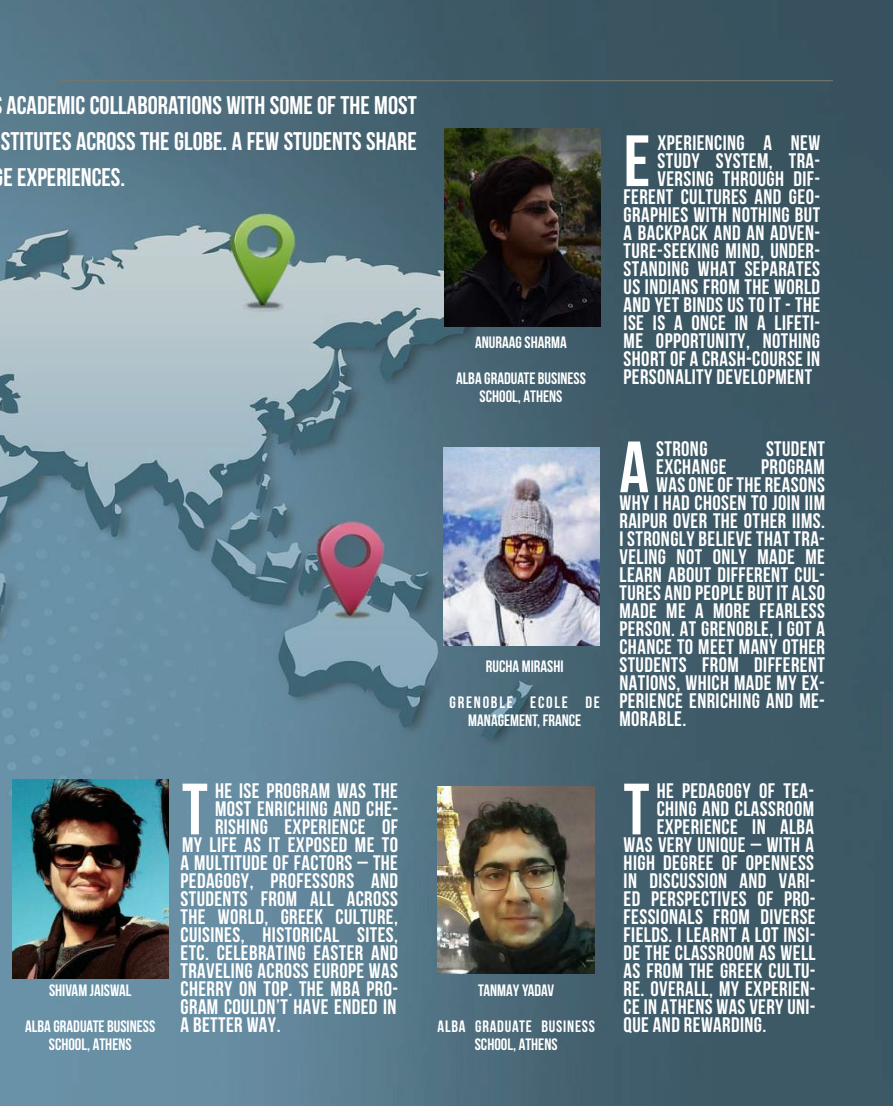
<style>
.page{position:relative;width:893px;height:1106px;background:#fff}
.page>*{position:absolute;margin:0;border:0;box-sizing:border-box;transform-origin:0 0}
.t1{font:72.45px "Bebas Neue";color:#fff}
.t2{font:700 25.5px/36px "Bebas Neue";color:#fff;text-align:justify}
.t3{font:21px "Bebas Neue";letter-spacing:.02em;color:#fff}
.t4{font:700 16.5px/36px "Bebas Neue";color:#fff;text-align:center}
.t5{font:700 16.5px/36px "Bebas Neue";letter-spacing:.05em;color:#fff;text-align:center}
.t6{font:700 16.5px/36px "Bebas Neue";letter-spacing:.105em;color:#fff;text-align:center}
</style>
<div class="page">
<img style="left:0;top:0;width:893px;height:1106px">
<img style="left:444px;top:129px;width:156px;height:198px">
<img style="left:444px;top:447px;width:155px;height:198px">
<img style="left:437px;top:786px;width:158px;height:187px">
<img style="left:13px;top:780px;width:156px;height:198px">
<hr style="left:60px;top:80px;width:773px;height:1px;background:#73776c">
<p class="t2" style="left:1px;top:87px;width:417px">ACADEMIC COLLABORATIONS WITH SOME OF THE MOST STITUTES ACROSS THE GLOBE. A FEW STUDENTS SHARE E EXPERIENCES.</p>
<p class="t4" style="left:456px;top:324px;width:131px">ANURAAG SHARMA<br>ALBA GRADUATE BUSINESS</p>
<p class="t4" style="left:480px;top:378px;width:84px">SCHOOL, ATHENS</p>
<p class="t6" style="left:450px;top:648px;width:152px">RUCHA MIRASHI<br>GRENOBLE ECOLE DE</p>
<p class="t4" style="left:468px;top:702px;width:114px">MANAGEMENT, FRANCE</p>
<h1 class="t1" style="left:624px;top:121px;width:28px">E</h1>
<p class="t3" style="left:657px;top:131px;width:164px">XPERIENCING A NEW</p>
<p class="t3" style="left:657px;top:149px;width:164px">STUDY SYSTEM, TRA-</p>
<p class="t3" style="left:657px;top:167px;width:164px">VERSING THROUGH DIF-</p>
<p class="t3" style="left:624px;top:185px;width:198px">FERENT CULTURES AND GEO-</p>
<p class="t3" style="left:624px;top:203px;width:198px">GRAPHIES WITH NOTHING BUT</p>
<p class="t3" style="left:624px;top:221px;width:198px">A BACKPACK AND AN ADVEN-</p>
<p class="t3" style="left:624px;top:239px;width:198px">TURE-SEEKING MIND, UNDER-</p>
<p class="t3" style="left:624px;top:257px;width:198px">STANDING WHAT SEPARATES</p>
<p class="t3" style="left:624px;top:275px;width:198px">US INDIANS FROM THE WORLD</p>
<p class="t3" style="left:624px;top:293px;width:198px">AND YET BINDS US TO IT - THE</p>
<p class="t3" style="left:624px;top:311px;width:198px">ISE IS A ONCE IN A LIFETI-</p>
<p class="t3" style="left:624px;top:329px;width:198px">ME OPPORTUNITY, NOTHING</p>
<p class="t3" style="left:624px;top:347px;width:198px">SHORT OF A CRASH-COURSE IN</p>
<p class="t3" style="left:624px;top:365px;width:190px">PERSONALITY DEVELOPMENT</p>
<h1 class="t1" style="left:619px;top:427px;width:31px">A</h1>
<p class="t3" style="left:656px;top:437px;width:53px">STRONG</p>
<p class="t3" style="left:766px;top:437px;width:60px">STUDENT</p>
<p class="t3" style="left:656px;top:455px;width:72px">EXCHANGE</p>
<p class="t3" style="left:761px;top:455px;width:65px">PROGRAM</p>
<p class="t3" style="left:656px;top:473px;width:170px">WAS ONE OF THE REASONS</p>
<p class="t3" style="left:619px;top:491px;width:207px">WHY I HAD CHOSEN TO JOIN IIM</p>
<p class="t3" style="left:619px;top:509px;width:207px">RAIPUR OVER THE OTHER IIMS.</p>
<p class="t3" style="left:619px;top:527px;width:207px">I STRONGLY BELIEVE THAT TRA-</p>
<p class="t3" style="left:619px;top:545px;width:207px">VELING NOT ONLY MADE ME</p>
<p class="t3" style="left:619px;top:563px;width:207px">LEARN ABOUT DIFFERENT CUL-</p>
<p class="t3" style="left:619px;top:581px;width:207px">TURES AND PEOPLE BUT IT ALSO</p>
<p class="t3" style="left:619px;top:599px;width:207px">MADE ME A MORE FEARLESS</p>
<p class="t3" style="left:619px;top:617px;width:207px">PERSON. AT GRENOBLE, I GOT A</p>
<p class="t3" style="left:619px;top:635px;width:207px">CHANCE TO MEET MANY OTHER</p>
<p class="t3" style="left:619px;top:653px;width:207px">STUDENTS FROM DIFFERENT</p>
<p class="t3" style="left:619px;top:671px;width:207px">NATIONS, WHICH MADE MY EX-</p>
<p class="t3" style="left:619px;top:689px;width:207px">PERIENCE ENRICHING AND ME-</p>
<p class="t3" style="left:619px;top:707px;width:68px">MORABLE.</p>
<p class="t4" style="left:25px;top:972px;width:131px">SHIVAM JAISWAL<br>ALBA GRADUATE BUSINESS</p>
<p class="t4" style="left:49px;top:1026px;width:84px">SCHOOL, ATHENS</p>
<h1 class="t1" style="left:182px;top:769px;width:27px">T</h1>
<p class="t3" style="left:215px;top:779px;width:184px">HE ISE PROGRAM WAS THE</p>
<p class="t3" style="left:215px;top:797px;width:184px">MOST ENRICHING AND CHE-</p>
<p class="t3" style="left:215px;top:815px;width:184px">RISHING EXPERIENCE OF</p>
<p class="t3" style="left:182px;top:833px;width:217px">MY LIFE AS IT EXPOSED ME TO</p>
<p class="t3" style="left:181px;top:851px;width:219px">A MULTITUDE OF FACTORS – THE</p>
<p class="t3" style="left:181px;top:869px;width:219px">PEDAGOGY, PROFESSORS AND</p>
<p class="t3" style="left:181px;top:887px;width:219px">STUDENTS FROM ALL ACROSS</p>
<p class="t3" style="left:181px;top:905px;width:219px">THE WORLD, GREEK CULTURE,</p>
<p class="t3" style="left:181px;top:923px;width:219px">CUISINES, HISTORICAL SITES,</p>
<p class="t3" style="left:181px;top:941px;width:219px">ETC. CELEBRATING EASTER AND</p>
<p class="t3" style="left:181px;top:959px;width:219px">TRAVELING ACROSS EUROPE WAS</p>
<p class="t3" style="left:181px;top:977px;width:219px">CHERRY ON TOP. THE MBA PRO-</p>
<p class="t3" style="left:181px;top:995px;width:217px">GRAM COULDN’T HAVE ENDED IN</p>
<p class="t3" style="left:181px;top:1013px;width:102px">A BETTER WAY.</p>
<p class="t5" style="left:437px;top:972px;width:159px">TANMAY YADAV<br>ALBA GRADUATE BUSINESS</p>
<p class="t4" style="left:475px;top:1026px;width:84px">SCHOOL, ATHENS</p>
<h1 class="t1" style="left:624px;top:769px;width:27px">T</h1>
<p class="t3" style="left:657px;top:779px;width:159px">HE PEDAGOGY OF TEA-</p>
<p class="t3" style="left:657px;top:797px;width:159px">CHING AND CLASSROOM</p>
<p class="t3" style="left:657px;top:815px;width:159px">EXPERIENCE IN ALBA</p>
<p class="t3" style="left:624px;top:833px;width:192px">WAS VERY UNIQUE – WITH A</p>
<p class="t3" style="left:624px;top:851px;width:192px">HIGH DEGREE OF OPENNESS</p>
<p class="t3" style="left:624px;top:869px;width:194px">IN DISCUSSION AND VARI-</p>
<p class="t3" style="left:624px;top:887px;width:194px">ED PERSPECTIVES OF PRO-</p>
<p class="t3" style="left:624px;top:905px;width:194px">FESSIONALS FROM DIVERSE</p>
<p class="t3" style="left:624px;top:923px;width:194px">FIELDS. I LEARNT A LOT INSI-</p>
<p class="t3" style="left:624px;top:941px;width:194px">DE THE CLASSROOM AS WELL</p>
<p class="t3" style="left:624px;top:959px;width:194px">AS FROM THE GREEK CULTU-</p>
<p class="t3" style="left:624px;top:977px;width:194px">RE. OVERALL, MY EXPERIEN-</p>
<p class="t3" style="left:624px;top:995px;width:194px">CE IN ATHENS WAS VERY UNI-</p>
<p class="t3" style="left:624px;top:1013px;width:144px">QUE AND REWARDING.</p>
</div>
